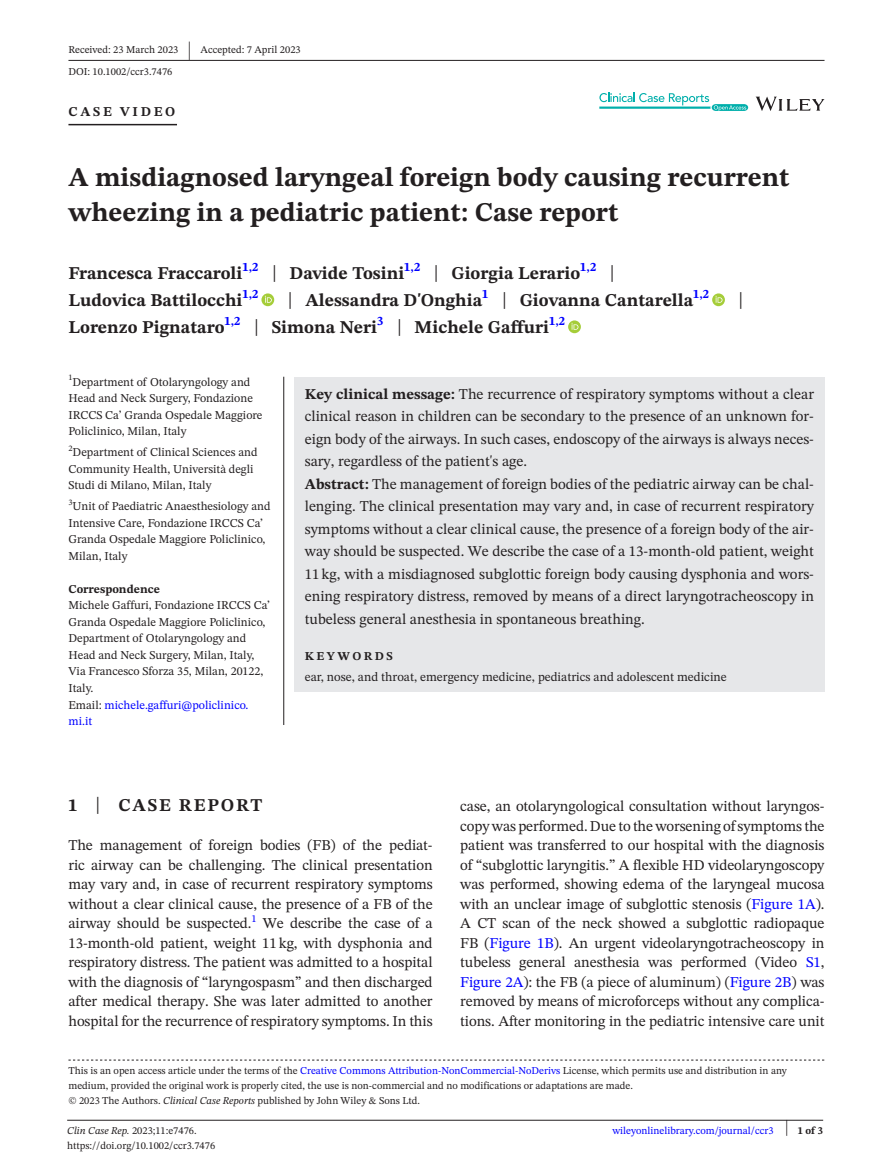
<style>
.page{position:relative;width:893px;height:1174px;background:#fff}
.page>*{position:absolute;margin:0;border:0;box-sizing:border-box;transform-origin:0 0}
.t1{font:700 27px/34.5px "STIX Two Text";color:#231f20}
.t2{font:25.65px "STIX Two Text";color:#231f20;scale:.49 1}
.t3{font:23.4px "STIX Two Text";color:#231f20;scale:.77 1}
.t4{font:700 18px/27px "STIX Two Text";color:#231f20}
.t5{font:700 18px "STIX Two Text";letter-spacing:.1em;color:#231f20}
.t6{font:15px/19.5px "STIX Two Text";color:#231f20;text-align:justify}
.t7{font:700 13.5px "STIX Two Text";letter-spacing:.2em;color:#231f20}
.t8{font:12.75px "STIX Two Text";color:#231f20}
.t9{font:12px/16.5px "STIX Two Text";color:#231f20}
.t10{font:700 12px "STIX Two Text";color:#231f20}
.t11{font:700 12px "STIX Two Text";letter-spacing:.2em;color:#231f20}
.t12{font:10.5px/15px "STIX Two Text";color:#231f20}
.t13{font:10.5px "STIX Two Text";color:#00f}
.t14{font:700 10.5px "STIX Two Text";color:#231f20}
.s1{font-weight:400;font-size:23.4px}
.s2{color:#00f}
.s3{font-weight:700}
.s4{font-weight:400;font-size:23.7px}
.s5{font-style:italic}
.s6{font-weight:400;font-size:22.2px}
</style>
<div class="page">
<hr style="left:67px;top:1119px;width:756px;height:1px;background:#231f20">
<svg style="left:756px;top:97px;width:68px;height:14px"></svg>
<svg style="left:599px;top:93px;width:149px;height:18px"></svg>
<hr style="left:68px;top:60px;width:756px;height:1px;background:#231f20">
<hr style="left:68px;top:124px;width:109px;height:1px;background:#231f20">
<svg style="left:261px;top:293px;width:13px;height:13px"></svg>
<svg style="left:265px;top:296px;width:7px;height:7px"></svg>
<svg style="left:712px;top:293px;width:13px;height:13px"></svg>
<svg style="left:716px;top:296px;width:6px;height:7px"></svg>
<svg style="left:568px;top:320px;width:13px;height:13px"></svg>
<svg style="left:572px;top:323px;width:6px;height:7px"></svg>
<svg style="left:68px;top:1059px;width:756px;height:1px"></svg>
<div style="left:294px;top:377px;width:530px;height:314px;background:#e6e7e9"></div>
<hr style="left:283px;top:377px;width:1px;height:348px;background:#231f20">
<p class="t12" style="left:68px;top:42px;width:111px">Received: 23 March 2023</p>
<h2 class="t2" style="left:188px;top:32px;width:8px">|</h2>
<p class="t12" style="left:201px;top:42px;width:102px">Accepted: 7 April 2023</p>
<p class="t12" style="left:68px;top:64px;width:105px">DOI: 10.1002/ccr3.7476</p>
<p class="t7" style="left:68px;top:101px;width:108px">CASE VIDEO</p>
<h1 class="t1" style="left:68px;top:161px;width:722px">A misdiagnosed laryngeal foreign body causing recurrent wheezing in a pediatric patient: Case report</h1>
<p class="t4" style="left:68px;top:260px;width:548px">Francesca Fraccaroli<sup>1,2</sup> <span class="s1">|</span> Davide Tosini<sup>1,2</sup> <span class="s1">|</span> Giorgia Lerario<sup>1,2</sup> <span class="s1">|<br></span>Ludovica Battilocchi<sup>1,2</sup></p>
<p class="t4" style="left:288px;top:287px;width:423px"><span class="s1">|</span> Alessandra D'Onghia<sup>1</sup> <span class="s1">|</span> Giovanna Cantarella<sup>1,2</sup></p>
<h3 class="t3" style="left:739px;top:284px;width:8px">|</h3>
<p class="t4" style="left:68px;top:314px;width:498px">Lorenzo Pignataro<sup>1,2</sup> <span class="s1">|</span> Simona Neri<sup>3</sup> <span class="s1">|</span> Michele Gaffuri<sup>1,2</sup></p>
<p class="t9" style="left:68px;top:373px;width:196px"><sup>1</sup>Department of Otolaryngology and Head and Neck Surgery, Fondazione IRCCS Ca’ Granda Ospedale Maggiore Policlinico, Milan, Italy</p>
<p class="t9" style="left:68px;top:444px;width:191px"><sup>2</sup>Department of Clinical Sciences and<br>Community Health, Università degli<br>Studi di Milano, Milan, Italy</p>
<p class="t9" style="left:68px;top:498px;width:204px"><sup>3</sup>Unit of Paediatric Anaesthesiology and Intensive Care, Fondazione IRCCS Ca’ Granda Ospedale Maggiore Policlinico, Milan, Italy</p>
<p class="t10" style="left:68px;top:580px;width:93px">Correspondence</p>
<p class="t9" style="left:68px;top:597px;width:203px">Michele Gaffuri, Fondazione IRCCS Ca’<br>Granda Ospedale Maggiore Policlinico,<br>Department of Otolaryngology and<br>Head and Neck Surgery, Milan, Italy,<br>Via Francesco Sforza 35, Milan, 20122,<br>Italy.<br>Email: <span class="s2">michele.gaffuri@policlinico. mi.it</span></p>
<p class="t6" style="left:305px;top:382px;width:511px;line-height:22.5px;text-align:left"><span class="s3">Key clinical message:</span> The recurrence of respiratory symptoms without a clear clinical reason in children can be secondary to the presence of an unknown for&shy;eign body of the airways. In such cases, endoscopy of the airways is always neces&shy;sary, regardless of the patient's age.<br><span class="s3">Abstract:</span> The management of foreign bodies of the pediatric airway can be chal&shy;lenging. The clinical presentation may vary and, in case of recurrent respiratory symptoms without a clear clinical cause, the presence of a foreign body of the air&shy;way should be suspected. We describe the case of a 13-month-old patient, weight 11kg, with a misdiagnosed subglottic foreign body causing dysphonia and wors&shy;ening respiratory distress, removed by means of a direct laryngotracheoscopy in tubeless general anesthesia in spontaneous breathing.</p>
<p class="t11" style="left:305px;top:647px;width:90px">KEYWORDS</p>
<p class="t8" style="left:305px;top:667px;width:424px">ear, nose, and throat, emergency medicine, pediatrics and adolescent medicine</p>
<p class="t5" style="left:68px;top:792px;width:195px">1 <span class="s4">|</span> CASE REPORT</p>
<p class="t6" style="left:68px;top:835px;width:366px">The management of foreign bodies (FB) of the pediat&shy;ric airway can be challenging. The clinical presentation may vary and, in case of recurrent respiratory symptoms without a clear clinical cause, the presence of a FB of the airway should be suspected.</p>
<p class="t13" style="left:251px;top:910px;width:7px">1</p>
<p class="t6" style="left:68px;top:913px;width:366px;text-indent:194px">We describe the case of a 13-month-old patient, weight 11kg, with dysphonia and respiratory distress. The patient was admitted to a hospital with the diagnosis of “laryngospasm” and then discharged after medical therapy. She was later admitted to another hospital for the recurrence of respiratory symptoms. In this</p>
<p class="t6" style="left:460px;top:796px;width:366px">case, an otolaryngological consultation without laryngos&shy;copy was performed. Due to the worsening of symptoms the patient was transferred to our hospital with the diagnosis of “subglottic laryngitis.” A flexible HD videolaryngoscopy was performed, showing edema of the laryngeal mucosa with an unclear image of subglottic stenosis (<span class="s2">Figure 1A</span>).<br>A CT scan of the neck showed a subglottic radiopaque FB (<span class="s2">Figure 1B</span>). An urgent videolaryngotracheoscopy in tubeless general anesthesia was performed (Video <span class="s2">S1</span>, <span class="s2">Figure 2A</span>): the FB (a piece of aluminum) (<span class="s2">Figure 2B</span>) was removed by means of microforceps without any complica&shy;tions. After monitoring in the pediatric intensive care unit</p>
<p class="t12" style="left:68px;top:1063px;width:720px">This is an open access article under the terms of the <span class="s2">Creative Commons Attribution-NonCommercial-NoDerivs</span> License, which permits use and distribution in any medium, provided the original work is properly cited, the use is non-commercial and no modifications or adaptations are made.<br>© 2023 The Authors. <span class="s5">Clinical Case Reports</span> published by John Wiley &amp; Sons Ltd.</p>
<p class="t12" style="left:67px;top:1123px;width:131px"><span class="s5">Clin Case Rep.</span> 2023;11:e7476.</p>
<p class="t14" style="left:785px;top:1123px;width:39px"><span class="s6">|</span> 1 of 3</p>
<p class="t12" style="left:67px;top:1138px;width:150px">https://doi.org/10.1002/ccr3.7476</p>
<p class="t13" style="left:612px;top:1123px;width:163px">wileyonlinelibrary.com/journal/ccr3</p>
</div>
